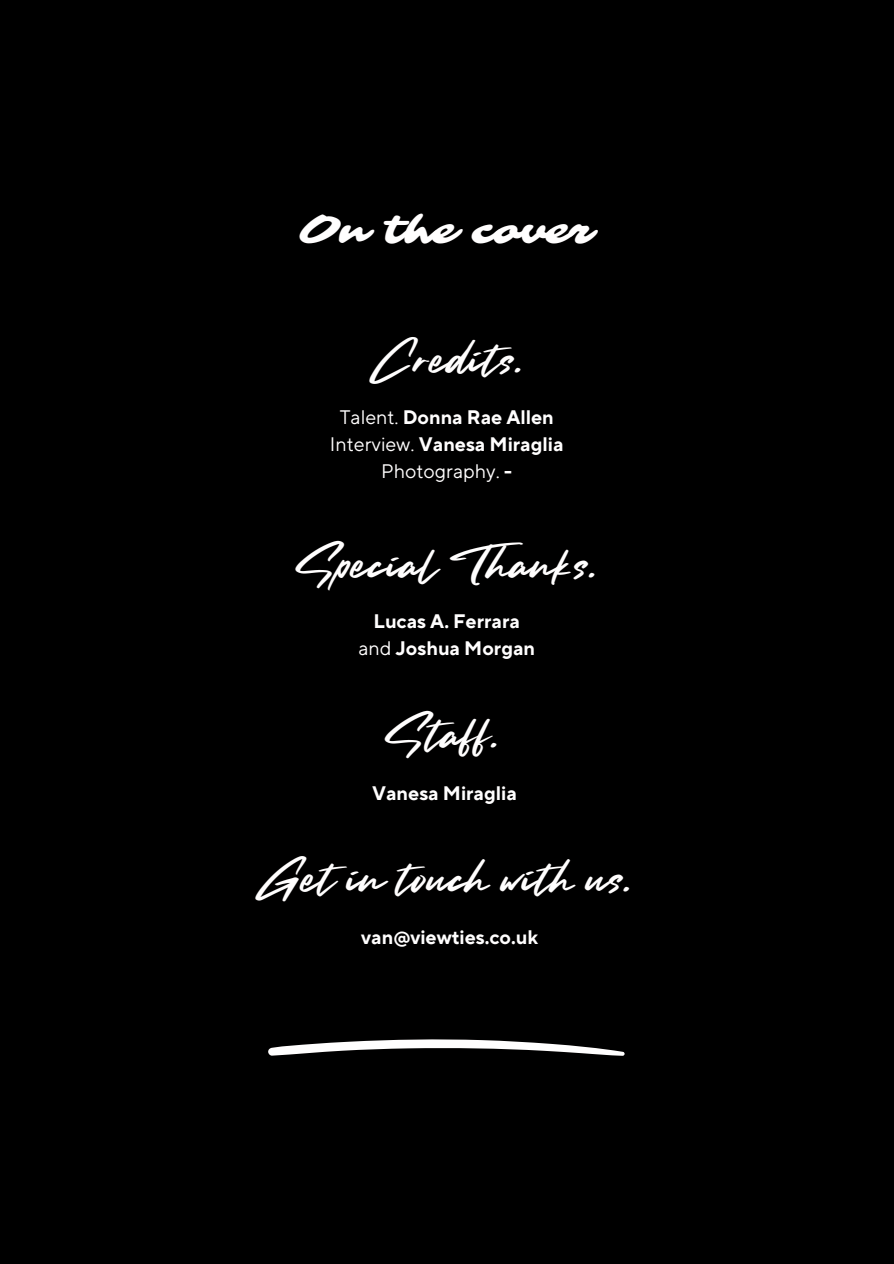
<style>
.page{position:relative;width:894px;height:1264px;background:#fff}
.page>*{position:absolute;margin:0;border:0;box-sizing:border-box;transform-origin:0 0}
.t1{font:39.15px "Sarina";color:#fffefe}
.t2{font:29.1px "Smooth Fantasy";color:#fffefe}
.t3{font:700 19.5px "TT Norms Pro";color:#fffefe}
.t4{font:19.5px "TT Norms Pro";color:#fffefe}
.s1{font-weight:400}
.s2{font-weight:700}
</style>
<div class="page">
<div style="left:0;top:0;width:893px;height:1263px;background:#000"></div>
<svg style="left:268px;top:1039px;width:356px;height:16px"></svg>
<h1 class="t1" style="left:299px;top:206px;width:297px">On the cover</h1>
<h2 class="t2" style="left:370px;top:354px;width:155px">Credits.</h2>
<p class="t3" style="left:339px;top:405px;width:216px"><span class="s1">Talent.</span> Donna Rae Allen</p>
<p class="t3" style="left:330px;top:432px;width:235px"><span class="s1">Interview.</span> Vanesa Miraglia</p>
<p class="t4" style="left:381px;top:459px;width:133px">Photography. <span class="s2">-</span></p>
<h2 class="t2" style="left:296px;top:559px;width:303px">Special Thanks.</h2>
<p class="t3" style="left:373px;top:610px;width:148px">Lucas A. Ferrara</p>
<p class="t3" style="left:358px;top:637px;width:178px"><span class="s1">and</span> Joshua Morgan</p>
<h2 class="t2" style="left:385px;top:729px;width:116px">Staff.</h2>
<h3 class="t3" style="left:372px;top:781px;width:146px">Vanesa Miraglia</h3>
<h2 class="t2" style="left:256px;top:873px;width:377px">Get in touch with us.</h2>
<h3 class="t3" style="left:361px;top:925px;width:178px">van@viewties.co.uk</h3>
</div>
